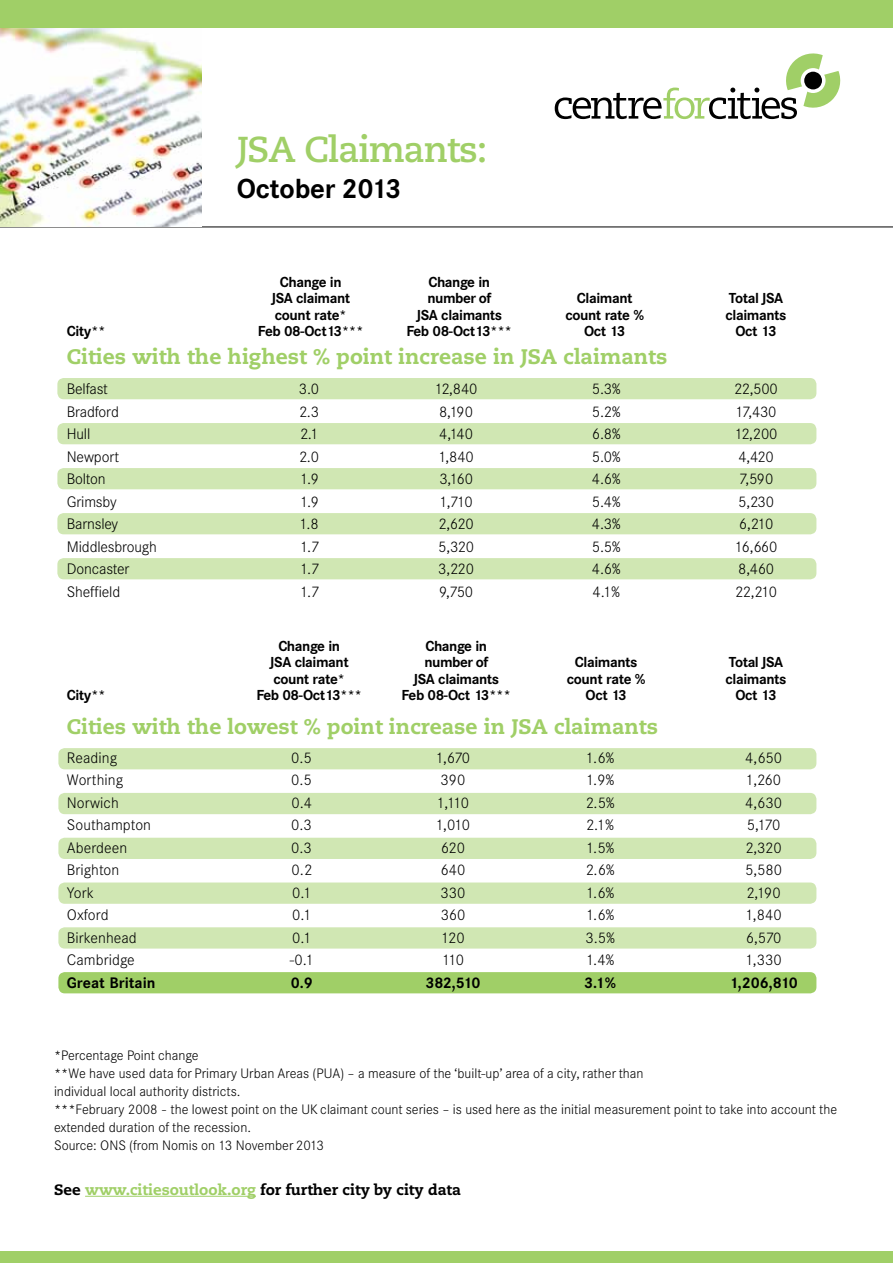
<style>
.page{position:relative;width:893px;height:1263px;background:#fff}
.page>*{position:absolute;margin:0;border:0;box-sizing:border-box;transform-origin:0 0}
.t1{font:700 36px "Caecilia LT Std";letter-spacing:-.03em;color:#a0cf67}
.t2{font:700 27px "Corporate SBQ";letter-spacing:-.01em;color:#000}
.t3{font:800 21px "Caecilia LT Std";color:#a0cf67}
.t4{font:300 15px "Corporate SBQ";letter-spacing:-.01em;color:#000}
.t5{font:800 15px "Caecilia LT Std";color:#000}
.t6{font:700 15px "Corporate SBQ";color:#000}
.t7{font:700 14.25px "Corporate SBQ";letter-spacing:-.03em;color:#000}
.t8{font:300 13.5px/18px "Corporate SBQ";color:#000}
.s1{color:#a0cf67}
</style>
<div class="page">
<hr style="left:0;top:227px;width:893px;height:1px;background:#000">
<div style="left:58px;top:972px;width:758px;height:21px;background:#a0cf67;border-radius:6px"></div>
<div style="left:57px;top:558px;width:759px;height:21px;background:#d0e7b3;border-radius:6px"></div>
<div style="left:57px;top:378px;width:759px;height:21px;background:#d0e7b3;border-radius:6px"></div>
<div style="left:57px;top:468px;width:759px;height:21px;background:#d0e7b3;border-radius:6px"></div>
<div style="left:57px;top:423px;width:759px;height:21px;background:#d0e7b3;border-radius:6px"></div>
<div style="left:57px;top:513px;width:759px;height:21px;background:#d0e7b3;border-radius:6px"></div>
<div style="left:58px;top:927px;width:758px;height:21px;background:#d0e7b3;border-radius:6px"></div>
<div style="left:58px;top:748px;width:758px;height:21px;background:#d0e7b3;border-radius:6px"></div>
<div style="left:58px;top:838px;width:758px;height:21px;background:#d0e7b3;border-radius:6px"></div>
<div style="left:58px;top:793px;width:758px;height:21px;background:#d0e7b3;border-radius:6px"></div>
<div style="left:58px;top:882px;width:758px;height:22px;background:#d0e7b3;border-radius:6px"></div>
<hr style="left:85px;top:1196px;width:171px;height:1px;background:#a0cf67">
<div style="left:0;top:1251px;width:893px;height:12px;background:#a0cf67"></div>
<img style="left:0;top:27px;width:201px;height:199px">
<svg style="left:555px;top:53px;width:286px;height:66px"></svg>
<div style="left:0;top:0;width:893px;height:27px;background:#a0cf67"></div>
<h1 class="t1" style="left:237px;top:129px;width:252px">JSA Claimants:</h1>
<h2 class="t2" style="left:237px;top:172px;width:166px">October 2013</h2>
<p class="t7" style="left:280px;top:273px;width:63px">Change in</p>
<p class="t7" style="left:428px;top:273px;width:63px">Change in</p>
<p class="t7" style="left:271px;top:290px;width:81px">JSA claimant</p>
<p class="t7" style="left:427px;top:290px;width:66px">number of</p>
<p class="t7" style="left:577px;top:290px;width:57px">Claimant</p>
<p class="t7" style="left:729px;top:290px;width:56px">Total JSA</p>
<p class="t7" style="left:275px;top:306px;width:73px">count rate*</p>
<p class="t7" style="left:416px;top:306px;width:88px">JSA claimants</p>
<p class="t7" style="left:565px;top:306px;width:80px">count rate %</p>
<p class="t7" style="left:726px;top:306px;width:63px">claimants</p>
<p class="t7" style="left:67px;top:323px;width:40px">City**</p>
<p class="t7" style="left:258px;top:323px;width:107px">Feb 08-Oct13***</p>
<p class="t7" style="left:406px;top:323px;width:107px">Feb 08-Oct13***</p>
<p class="t7" style="left:584px;top:323px;width:43px">Oct 13</p>
<p class="t7" style="left:735px;top:323px;width:43px">Oct 13</p>
<h3 class="t3" style="left:67px;top:344px;width:602px">Cities with the highest % point increase in JSA claimants</h3>
<p class="t4" style="left:67px;top:380px;width:43px">Belfast</p>
<p class="t4" style="left:299px;top:380px;width:22px">3.0</p>
<p class="t4" style="left:435px;top:380px;width:44px">12,840</p>
<p class="t4" style="left:592px;top:380px;width:30px">5.3%</p>
<p class="t4" style="left:734px;top:380px;width:45px">22,500</p>
<p class="t4" style="left:67px;top:403px;width:54px">Bradford</p>
<p class="t4" style="left:299px;top:403px;width:21px">2.3</p>
<p class="t4" style="left:439px;top:403px;width:35px">8,190</p>
<p class="t4" style="left:592px;top:403px;width:30px">5.2%</p>
<p class="t4" style="left:736px;top:403px;width:42px">17,430</p>
<p class="t4" style="left:67px;top:425px;width:25px">Hull</p>
<p class="t4" style="left:300px;top:425px;width:20px">2.1</p>
<p class="t4" style="left:439px;top:425px;width:35px">4,140</p>
<p class="t4" style="left:592px;top:425px;width:30px">6.8%</p>
<p class="t4" style="left:735px;top:425px;width:44px">12,200</p>
<p class="t4" style="left:67px;top:448px;width:54px">Newport</p>
<p class="t4" style="left:299px;top:448px;width:21px">2.0</p>
<p class="t4" style="left:439px;top:448px;width:37px">1,840</p>
<p class="t4" style="left:592px;top:448px;width:30px">5.0%</p>
<p class="t4" style="left:738px;top:448px;width:37px">4,420</p>
<p class="t4" style="left:67px;top:470px;width:40px">Bolton</p>
<p class="t4" style="left:300px;top:470px;width:21px">1.9</p>
<p class="t4" style="left:439px;top:470px;width:35px">3,160</p>
<p class="t4" style="left:592px;top:470px;width:30px">4.6%</p>
<p class="t4" style="left:739px;top:470px;width:36px">7,590</p>
<p class="t4" style="left:67px;top:493px;width:52px">Grimsby</p>
<p class="t4" style="left:300px;top:493px;width:21px">1.9</p>
<p class="t4" style="left:440px;top:493px;width:35px">1,710</p>
<p class="t4" style="left:592px;top:493px;width:30px">5.4%</p>
<p class="t4" style="left:738px;top:493px;width:37px">5,230</p>
<p class="t4" style="left:67px;top:515px;width:53px">Barnsley</p>
<p class="t4" style="left:300px;top:515px;width:21px">1.8</p>
<p class="t4" style="left:439px;top:515px;width:37px">2,620</p>
<p class="t4" style="left:592px;top:515px;width:30px">4.3%</p>
<p class="t4" style="left:739px;top:515px;width:36px">6,210</p>
<p class="t4" style="left:67px;top:538px;width:92px">Middlesbrough</p>
<p class="t4" style="left:300px;top:538px;width:21px">1.7</p>
<p class="t4" style="left:438px;top:538px;width:37px">5,320</p>
<p class="t4" style="left:592px;top:538px;width:30px">5.5%</p>
<p class="t4" style="left:735px;top:538px;width:44px">16,660</p>
<p class="t4" style="left:67px;top:560px;width:64px">Doncaster</p>
<p class="t4" style="left:300px;top:560px;width:21px">1.7</p>
<p class="t4" style="left:438px;top:560px;width:37px">3,220</p>
<p class="t4" style="left:592px;top:560px;width:30px">4.6%</p>
<p class="t4" style="left:738px;top:560px;width:37px">8,460</p>
<p class="t4" style="left:67px;top:583px;width:55px">Sheffield</p>
<p class="t4" style="left:300px;top:583px;width:21px">1.7</p>
<p class="t4" style="left:439px;top:583px;width:36px">9,750</p>
<p class="t4" style="left:593px;top:583px;width:29px">4.1%</p>
<p class="t4" style="left:735px;top:583px;width:43px">22,210</p>
<p class="t7" style="left:278px;top:637px;width:63px">Change in</p>
<p class="t7" style="left:425px;top:637px;width:63px">Change in</p>
<p class="t7" style="left:270px;top:653px;width:81px">JSA claimant</p>
<p class="t7" style="left:424px;top:653px;width:66px">number of</p>
<p class="t7" style="left:575px;top:653px;width:64px">Claimants</p>
<p class="t7" style="left:729px;top:653px;width:56px">Total JSA</p>
<p class="t7" style="left:273px;top:670px;width:73px">count rate*</p>
<p class="t7" style="left:413px;top:670px;width:88px">JSA claimants</p>
<p class="t7" style="left:567px;top:670px;width:80px">count rate %</p>
<p class="t7" style="left:725px;top:670px;width:63px">claimants</p>
<p class="t7" style="left:67px;top:686px;width:40px">City**</p>
<p class="t7" style="left:256px;top:686px;width:107px">Feb 08-Oct13***</p>
<p class="t7" style="left:402px;top:686px;width:111px">Feb 08-Oct 13***</p>
<p class="t7" style="left:586px;top:686px;width:43px">Oct 13</p>
<p class="t7" style="left:735px;top:686px;width:43px">Oct 13</p>
<h3 class="t3" style="left:67px;top:714px;width:593px">Cities with the lowest % point increase in JSA claimants</h3>
<p class="t4" style="left:67px;top:749px;width:52px">Reading</p>
<p class="t4" style="left:291px;top:749px;width:22px">0.5</p>
<p class="t4" style="left:436px;top:749px;width:36px">1,670</p>
<p class="t4" style="left:586px;top:749px;width:30px">1.6%</p>
<p class="t4" style="left:745px;top:749px;width:38px">4,650</p>
<p class="t4" style="left:67px;top:771px;width:58px">Worthing</p>
<p class="t4" style="left:291px;top:771px;width:22px">0.5</p>
<p class="t4" style="left:440px;top:771px;width:26px">390</p>
<p class="t4" style="left:586px;top:771px;width:30px">1.9%</p>
<p class="t4" style="left:746px;top:771px;width:37px">1,260</p>
<p class="t4" style="left:67px;top:794px;width:54px">Norwich</p>
<p class="t4" style="left:291px;top:794px;width:22px">0.4</p>
<p class="t4" style="left:437px;top:794px;width:34px">1,110</p>
<p class="t4" style="left:586px;top:794px;width:30px">2.5%</p>
<p class="t4" style="left:745px;top:794px;width:39px">4,630</p>
<p class="t4" style="left:67px;top:816px;width:86px">Southampton</p>
<p class="t4" style="left:291px;top:816px;width:22px">0.3</p>
<p class="t4" style="left:436px;top:816px;width:36px">1,010</p>
<p class="t4" style="left:586px;top:816px;width:29px">2.1%</p>
<p class="t4" style="left:747px;top:816px;width:35px">5,170</p>
<p class="t4" style="left:67px;top:839px;width:62px">Aberdeen</p>
<p class="t4" style="left:291px;top:839px;width:22px">0.3</p>
<p class="t4" style="left:441px;top:839px;width:26px">620</p>
<p class="t4" style="left:586px;top:839px;width:30px">1.5%</p>
<p class="t4" style="left:745px;top:839px;width:38px">2,320</p>
<p class="t4" style="left:67px;top:861px;width:54px">Brighton</p>
<p class="t4" style="left:292px;top:861px;width:22px">0.2</p>
<p class="t4" style="left:441px;top:861px;width:26px">640</p>
<p class="t4" style="left:586px;top:861px;width:30px">2.6%</p>
<p class="t4" style="left:745px;top:861px;width:39px">5,580</p>
<p class="t4" style="left:67px;top:884px;width:29px">York</p>
<p class="t4" style="left:292px;top:884px;width:21px">0.1</p>
<p class="t4" style="left:441px;top:884px;width:26px">330</p>
<p class="t4" style="left:586px;top:884px;width:30px">1.6%</p>
<p class="t4" style="left:746px;top:884px;width:36px">2,190</p>
<p class="t4" style="left:67px;top:906px;width:43px">Oxford</p>
<p class="t4" style="left:292px;top:906px;width:21px">0.1</p>
<p class="t4" style="left:441px;top:906px;width:26px">360</p>
<p class="t4" style="left:586px;top:906px;width:30px">1.6%</p>
<p class="t4" style="left:745px;top:906px;width:38px">1,840</p>
<p class="t4" style="left:67px;top:929px;width:71px">Birkenhead</p>
<p class="t4" style="left:292px;top:929px;width:21px">0.1</p>
<p class="t4" style="left:441px;top:929px;width:25px">120</p>
<p class="t4" style="left:585px;top:929px;width:31px">3.5%</p>
<p class="t4" style="left:746px;top:929px;width:37px">6,570</p>
<p class="t4" style="left:67px;top:951px;width:69px">Cambridge</p>
<p class="t4" style="left:290px;top:951px;width:26px">-0.1</p>
<p class="t4" style="left:442px;top:951px;width:24px">110</p>
<p class="t4" style="left:586px;top:951px;width:30px">1.4%</p>
<p class="t4" style="left:745px;top:951px;width:38px">1,330</p>
<p class="t6" style="left:67px;top:973px;width:90px">Great Britain</p>
<p class="t6" style="left:291px;top:973px;width:24px">0.9</p>
<p class="t6" style="left:426px;top:973px;width:56px">382,510</p>
<p class="t6" style="left:584px;top:973px;width:33px">3.1%</p>
<p class="t6" style="left:729px;top:973px;width:70px">1,206,810</p>
<p class="t8" style="left:54px;top:1046px;width:785px">*Percentage Point change<br>**We have used data for Primary Urban Areas (PUA) – a measure of the ‘built-up’ area of a city, rather than<br>individual local authority districts.<br>***February 2008 - the lowest point on the UK claimant count series – is used here as the initial measurement point to take into account the extended duration of the recession.<br>Source: ONS (from Nomis on 13 November 2013</p>
<p class="t5" style="left:54px;top:1180px;width:408px">See <span class="s1">www.citiesoutlook.org</span> for further city by city data</p>
</div>
